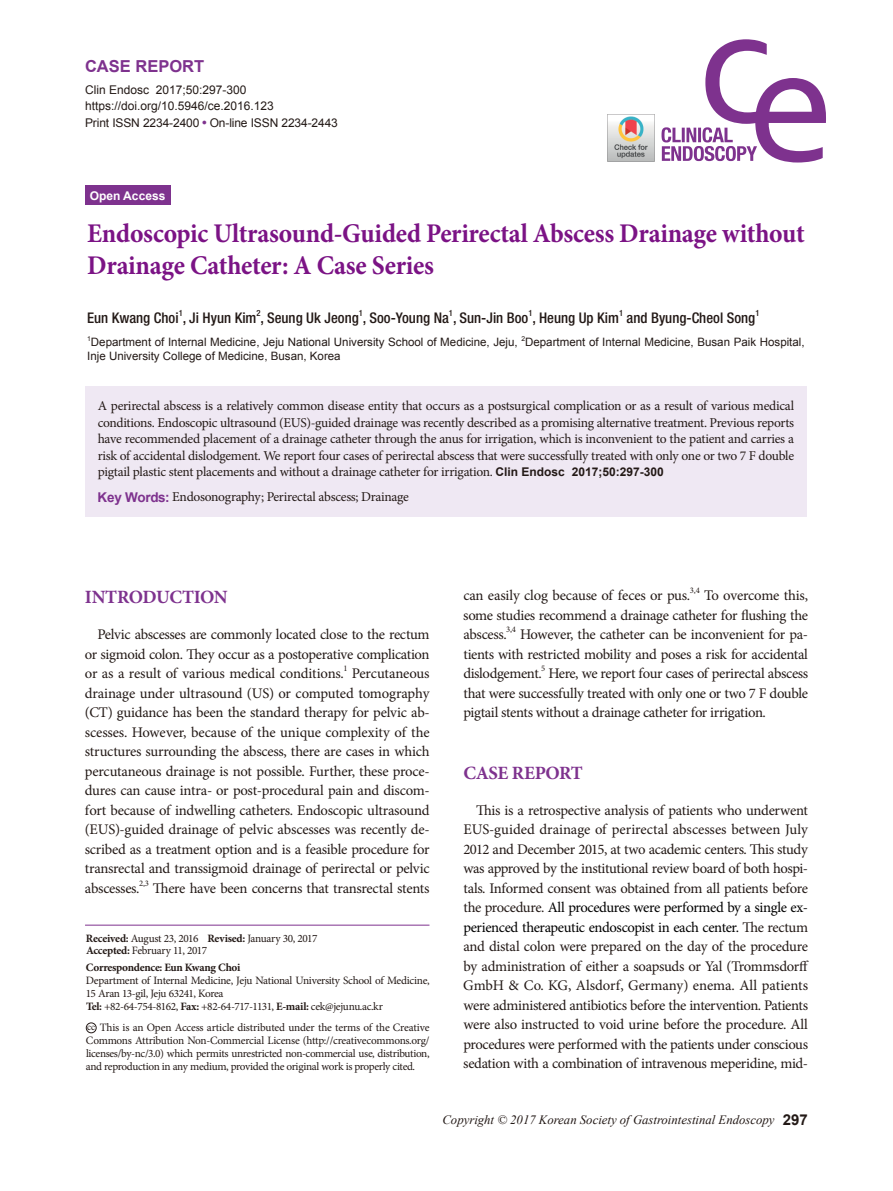
<style>
.page{position:relative;width:893px;height:1191px;background:#fff}
.page>*{position:absolute;margin:0;border:0;box-sizing:border-box;transform-origin:0 0}
.논문_타이틀{font:700 27px/32.4px "Minion Pro";letter-spacing:-.01em;color:#7b1385;scale:.95 1}
.타이틀_서론{font:700 18.75px "Minion Pro";letter-spacing:-.02em;color:#7e328e}
.t1{font:700 16.5px "Arial";color:#7e328e}
.본문{font:14.7px/19.5px "Minion Pro";letter-spacing:-.025em;color:#231916;text-align:justify}
.저자명{font:500 condensed 14.7px "Helvetica Neue";color:#231916}
.초록내용{font:13.5px/16.5px "Minion Pro";letter-spacing:-.02em;color:#231916;text-align:justify}
.t2{font:italic 12.75px "Times New Roman";color:#231916}
.t3{font:12px "Arial";color:#231916}
.t4{font:700 12px "Arial";color:#fff}
.저자소속{font:11.55px "Arial";color:#231916}
.책임저자{font:11.25px/13px "Minion Pro";letter-spacing:-.03em;color:#231916}
.책임저자-2{font:700 11.25px "Minion Pro";letter-spacing:-.025em;color:#231916}
.t5{font:9.3px "Times New Roman";color:#231916}
.본문-2{font:8.55px "Minion Pro";color:#231916}
.저자명-2{font:500 condensed 8.55px "Helvetica Neue";color:#231916}
.저자소속-2{font:6.75px "Arial";color:#231916}
.s1{font-family:"Helvetica";font-stretch:condensed;color:#7e328e}
.s2{font-family:"Arial";font-weight:700;font-size:12px}
.s3{font-family:"Arial";font-weight:700;color:#7e328e}
.s4{font-weight:700}
.s5{color:#000}
.s6{font-family:"Arial";font-weight:700;font-style:normal;font-size:15px}
</style>
<div class="page">
<svg style="left:661px;top:39px;width:165px;height:123px"></svg>
<div style="left:85px;top:386px;width:722px;height:130px;background:#efe8f3"></div>
<div style="left:85px;top:186px;width:85px;height:19px;background:#7e328e"></div>
<div style="left:86px;top:1022px;width:10px;height:10px;border:1px solid #231916;border-radius:50%"></div>
<hr style="left:85px;top:924px;width:344px;height:1px;background:#7e328e">
<img style="left:608px;top:116px;width:46px;height:46px">
<p class="t1" style="left:85px;top:56px;width:121px">CASE REPORT</p>
<p class="t3" style="left:85px;top:82px;width:163px">Clin Endosc 2017;50:297-300</p>
<p class="t3" style="left:85px;top:98px;width:190px">https://doi.org/10.5946/ce.2016.123</p>
<p class="t3" style="left:85px;top:114px;width:254px">Print ISSN 2234-2400 <span class="s1">•</span> On-line ISSN 2234-2443</p>
<p class="t4" style="left:90px;top:187px;width:77px">Open Access</p>
<p class="논문_타이틀" style="left:87px;top:217px;width:757px">Endoscopic Ultrasound-Guided Perirectal Abscess Drainage without<br>Drainage Catheter: A Case Series</p>
<p class="저자명" style="left:87px;top:309px;width:533px">Eun Kwang Choi , Ji Hyun Kim , Seung Uk Jeong , Soo-Young Na , Sun-Jin Boo , Heung Up Kim</p>
<p class="저자명-2" style="left:179px;top:307px;width:6px">1</p>
<p class="저자명-2" style="left:256px;top:307px;width:6px">2</p>
<p class="저자명-2" style="left:359px;top:307px;width:6px">1</p>
<p class="저자명-2" style="left:449px;top:307px;width:6px">1</p>
<p class="저자명-2" style="left:528px;top:307px;width:6px">1</p>
<p class="저자명-2" style="left:619px;top:307px;width:6px">1</p>
<p class="저자명" style="left:627px;top:309px;width:130px">and Byung-Cheol Song</p>
<p class="저자명-2" style="left:755px;top:307px;width:6px">1</p>
<p class="저자소속-2" style="left:87px;top:334px;width:5px">1</p>
<p class="저자소속" style="left:91px;top:335px;width:428px">Department of Internal Medicine, Jeju National University School of Medicine, Jeju,</p>
<p class="저자소속-2" style="left:521px;top:334px;width:5px">2</p>
<p class="저자소속" style="left:525px;top:335px;width:281px">Department of Internal Medicine, Busan Paik Hospital,</p>
<p class="저자소속" style="left:87px;top:348px;width:255px">Inje University College of Medicine, Busan, Korea</p>
<p class="초록내용" style="left:98px;top:397px;width:698px">A perirectal abscess is a relatively common disease entity that occurs as a postsurgical complication or as a result of various medical conditions. Endoscopic ultrasound (EUS)-guided drainage was recently described as a promising alternative treatment. Previous reports have recommended placement of a drainage catheter through the anus for irrigation, which is inconvenient to the patient and carries a risk of accidental dislodgement. We report four cases of perirectal abscess that were successfully treated with only one or two 7 F double pigtail plastic stent placements and without a drainage catheter for irrigation. <span class="s2">Clin Endosc 2017;50:297-300</span></p>
<p class="초록내용" style="left:98px;top:488px;width:313px"><span class="s3">Key Words:</span> Endosonography; Perirectal abscess; Drainage</p>
<p class="타이틀_서론" style="left:85px;top:584px;width:144px">INTRODUCTION</p>
<p class="본문" style="left:85px;top:625px;width:346px;text-indent:13px">Pelvic abscesses are commonly located close to the rectum or sigmoid colon. They occur as a postoperative complication or as a result of various medical conditions.</p>
<p class="본문-2" style="left:344px;top:663px;width:6px">1</p>
<p class="본문" style="left:85px;top:664px;width:346px;text-indent:267px">Percutaneous drainage under ultrasound (US) or computed tomography (CT) guidance has been the standard therapy for pelvic ab&shy;scesses. However, because of the unique complexity of the structures surrounding the abscess, there are cases in which percutaneous drainage is not possible. Further, these proce&shy;dures can cause intra- or post-procedural pain and discom&shy;fort because of indwelling catheters. Endoscopic ultrasound (EUS)-guided drainage of pelvic abscesses was recently de&shy;scribed as a treatment option and is a feasible procedure for transrectal and transsigmoid drainage of perirectal or pelvic abscesses.</p>
<p class="본문-2" style="left:139px;top:877px;width:11px">2,3</p>
<p class="본문" style="left:153px;top:878px;width:278px">There have been concerns that transrectal stents</p>
<p class="책임저자" style="left:86px;top:931px;width:233px"><span class="s4">Received:</span> August 23, 2016 <span class="s4">Revised:</span> January 30, 2017<br><span class="s4">Accepted:</span> February 11, 2017</p>
<p class="책임저자-2" style="left:86px;top:959px;width:156px">Correspondence: Eun Kwang Choi</p>
<p class="책임저자" style="left:86px;top:974px;width:345px">Department of Internal Medicine, Jeju National University School of Medicine,<br>15 Aran 13-gil, Jeju 63241, Korea</p>
<p class="책임저자" style="left:86px;top:999px;width:298px"><span class="s4">Tel:</span> +82-64-754-8162, <span class="s4">Fax:</span> +82-64-717-1131, <span class="s4">E-mail:</span> cek@jejunu.ac.kr</p>
<p class="t5" style="left:87px;top:1021px;width:10px">cc</p>
<p class="책임저자" style="left:86px;top:1020px;width:345px;text-align:justify;text-indent:14px">This is an Open Access article distributed under the terms of the Creative Commons Attribution Non-Commercial License (http://creativecommons.org/ licenses/by-nc/3.0) which permits unrestricted non-commercial use, distribution, and reproduction in any medium, provided the original work is properly cited.</p>
<p class="본문" style="left:463px;top:586px;width:228px">can easily clog because of feces or pus.</p>
<p class="본문-2" style="left:690px;top:585px;width:11px">3,4</p>
<p class="본문" style="left:463px;top:586px;width:346px;text-indent:241px">To overcome this, some studies recommend a drainage catheter for flushing the abscess.</p>
<p class="본문-2" style="left:506px;top:624px;width:11px">3,4</p>
<p class="본문" style="left:463px;top:625px;width:346px;text-indent:57px">However, the catheter can be inconvenient for pa&shy;tients with restricted mobility and poses a risk for accidental dislodgement.</p>
<p class="본문-2" style="left:541px;top:663px;width:6px">5</p>
<p class="본문" style="left:463px;top:664px;width:346px;text-indent:85px">Here, we report four cases of perirectal abscess that were successfully treated with only one or two 7 F double pigtail stents without a drainage catheter for irrigation.</p>
<p class="타이틀_서론" style="left:463px;top:760px;width:121px">CASE REPORT</p>
<p class="본문" style="left:463px;top:800px;width:347px;text-indent:13px">This is a retrospective analysis of patients who underwent EUS-guided drainage of perirectal abscesses between July 2012 and December 2015, at two academic centers. This study was approved by the institutional review board of both hospi&shy;tals. Informed consent was obtained from all patients before the procedure. <span class="s5">All procedures were performed by a single ex&shy;perienced therapeutic endoscopist in each center.</span> The rectum and distal colon were prepared on the day of the procedure by administration of either a soapsuds or Yal (Trommsdorff GmbH &amp; Co. KG, Alsdorf, Germany) enema. All patients were administered antibiotics before the intervention. Patients were also instructed to void urine before the procedure. All procedures were performed with the patients under conscious sedation with a combination of intravenous meperidine, mid-</p>
<p class="t2" style="left:442px;top:1110px;width:367px">Copyright © 2017 Korean Society of Gastrointestinal Endoscopy <span class="s6">297</span></p>
</div>
